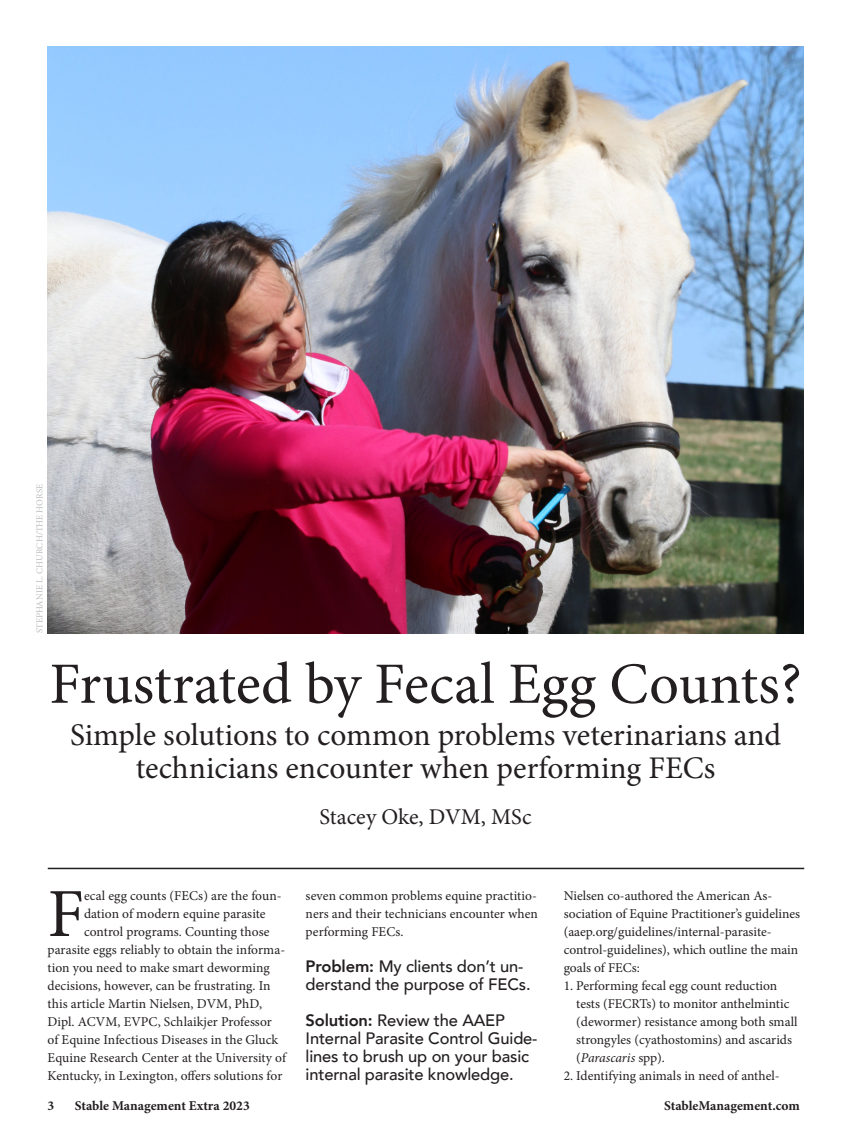
<style>
.page{position:relative;width:851px;height:1134px;background:#fff}
.page>*{position:absolute;margin:0;border:0;box-sizing:border-box;transform-origin:0 0}
.Body_Copy{font:68.85px "Minion Pro";color:#231f20}
.No_Spacing{font:58.5px "Minion Pro";color:#231f20}
.No_Spacing-2{font:31.5px/33px "Minion Pro";letter-spacing:-.005em;color:#231f20;text-align:center}
.No_Spacing-3{font:22.5px "Minion Pro";color:#231f20}
.Subhead{font:500 16.5px/18px "Avenir";letter-spacing:-.01em;color:#231f20}
.Body_Copy-2{font:13.5px/18px "Minion Pro";color:#231f20}
.t1{font:700 13.5px "Minion Pro";color:#231f20}
.photo_credit{font:9px "Minion Pro";letter-spacing:.01em;color:#bcbdc0}
.s1{font-weight:800}
.s2{font-style:italic}
</style>
<div class="page">
<hr style="left:48px;top:868px;width:756px;height:1px;background:#231f20">
<img style="left:47px;top:47px;width:756px;height:586px">
<p class="photo_credit" style="left:33px;top:633px;width:151px;rotate:-90deg">STEPHANIE L. CHURCH/THE HORSE</p>
<p class="No_Spacing" style="left:49px;top:645px;width:754px">Frustrated by Fecal Egg Counts?</p>
<p class="No_Spacing-2" style="left:70px;top:718px;width:712px">Simple solutions to common problems veterinarians and technicians encounter when performing FECs</p>
<p class="No_Spacing-3" style="left:319px;top:802px;width:214px">Stacey Oke, DVM, MSc</p>
<p class="Body_Copy" style="left:48px;top:868px;width:38px">F</p>
<p class="Body_Copy-2" style="left:84px;top:887px;width:199px">ecal egg counts (FECs) are the foun-</p>
<p class="Body_Copy-2" style="left:84px;top:905px;width:183px">dation of modern equine parasite</p>
<p class="Body_Copy-2" style="left:84px;top:923px;width:187px">control programs. Counting those</p>
<p class="Body_Copy-2" style="left:48px;top:941px;width:239px">parasite eggs reliably to obtain the informa-</p>
<p class="Body_Copy-2" style="left:48px;top:959px;width:224px">tion you need to make smart deworming</p>
<p class="Body_Copy-2" style="left:48px;top:977px;width:224px">decisions, however, can be frustrating. In</p>
<p class="Body_Copy-2" style="left:48px;top:995px;width:216px">this article Martin Nielsen, DVM, PhD,</p>
<p class="Body_Copy-2" style="left:48px;top:1013px;width:226px">Dipl. ACVM, EVPC, Schlaikjer Professor</p>
<p class="Body_Copy-2" style="left:48px;top:1031px;width:232px">of Equine Infectious Diseases in the Gluck</p>
<p class="Body_Copy-2" style="left:48px;top:1049px;width:240px">Equine Research Center at the University of</p>
<p class="Body_Copy-2" style="left:48px;top:1067px;width:236px">Kentucky, in Lexington, offers solutions for</p>
<p class="Body_Copy-2" style="left:305px;top:887px;width:234px;text-align:justify">seven common problems equine practitio&shy;ners and their technicians encounter when performing FECs.</p>
<p class="Subhead" style="left:305px;top:956px;width:226px"><span class="s1">Problem:</span> My clients don’t un&shy;derstand the purpose of FECs.</p>
<p class="Subhead" style="left:305px;top:1010px;width:233px"><span class="s1">Solution:</span> Review the AAEP<br>Internal Parasite Control Guide&shy;lines to brush up on your basic internal parasite knowledge.</p>
<p class="Body_Copy-2" style="left:563px;top:887px;width:238px">Nielsen co-authored the American As&shy;sociation of Equine Practitioner’s guidelines (aaep.org/guidelines/internal-parasite&shy;control-guidelines), which outline the main goals of FECs:</p>
<p class="Body_Copy-2" style="left:576px;top:977px;width:223px;text-indent:-13px">1. Performing fecal egg count reduction tests (FECRTs) to monitor anthelmintic (dewormer) resistance among both small strongyles (cyathostomins) and ascarids (<span class="s2">Parascaris</span> spp).</p>
<p class="Body_Copy-2" style="left:563px;top:1067px;width:217px">2. Identifying animals in need of anthel-</p>
<p class="t1" style="left:47px;top:1098px;width:8px">3</p>
<p class="t1" style="left:75px;top:1098px;width:176px">Stable Management Extra 2023</p>
<p class="t1" style="left:664px;top:1098px;width:137px">StableManagement.com</p>
</div>
